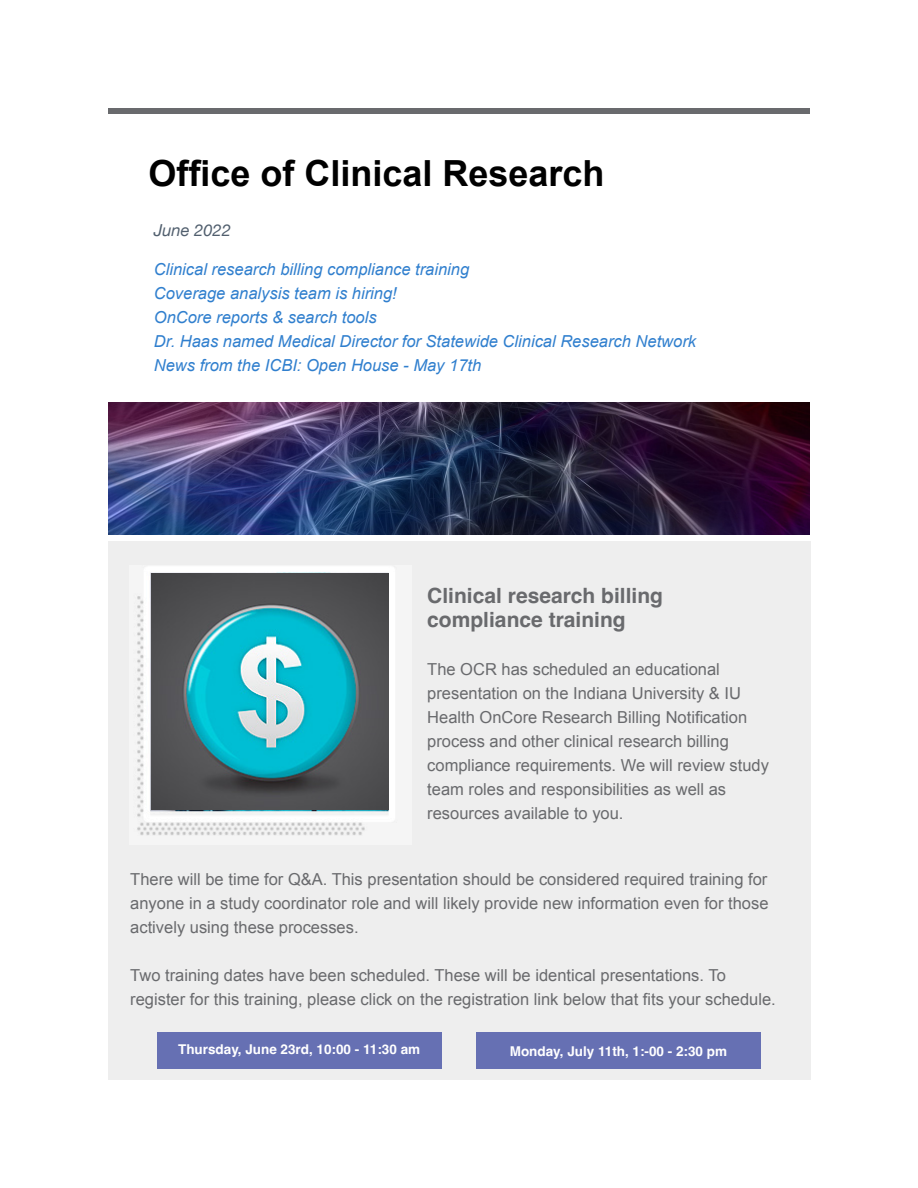
<style>
.page{position:relative;width:918px;height:1188px;background:#fff}
.page>*{position:absolute;margin:0;border:0;box-sizing:border-box;transform-origin:0 0}
.t1{font:700 36px "Arial";color:#000}
.t2{font:700 21px "Helvetica";color:#696a6d}
.t3{font:16.5px/24px "Arial";color:#696a6d}
.t4{font:italic 16.5px "Arial";color:#307fce}
.t5{font:italic 16.5px "Helvetica Neue";color:#515f6e}
.t6{font:700 13.5px "Helvetica";color:#fff}
</style>
<div class="page">
<div style="left:108px;top:108px;width:702px;height:6px;background:#696a6d"></div>
<img style="left:108px;top:403px;width:702px;height:131px">
<div style="left:108px;top:541px;width:702px;height:539px;background:#eee"></div>
<img style="left:137px;top:566px;width:258px;height:269px">
<img style="left:151px;top:574px;width:238px;height:236px">
<div style="left:477px;top:1032px;width:284px;height:37px;background:#6670b3"></div>
<div style="left:157px;top:1032px;width:284px;height:37px;background:#6670b3"></div>
<p class="t1" style="left:148px;top:150px;width:458px">Office of Clinical Research</p>
<p class="t5" style="left:154px;top:219px;width:79px">June 2022</p>
<p class="t4" style="left:154px;top:259px;width:317px">Clinical research billing compliance training</p>
<p class="t4" style="left:154px;top:283px;width:244px">Coverage analysis team is hiring!</p>
<p class="t4" style="left:154px;top:307px;width:224px">OnCore reports &amp; search tools</p>
<p class="t4" style="left:154px;top:331px;width:544px">Dr. Haas named Medical Director for Statewide Clinical Research Network</p>
<p class="t4" style="left:154px;top:355px;width:329px">News from the ICBI: Open House - May 17th</p>
<p class="t2" style="left:427px;top:583px;width:237px">Clinical research billing</p>
<p class="t2" style="left:427px;top:607px;width:200px">compliance training</p>
<p class="t3" style="left:427px;top:657px;width:343px">The OCR has scheduled an educational presentation on the Indiana University &amp; IU Health OnCore Research Billing Notification process and other clinical research billing compliance requirements. We will review study team roles and responsibilities as well as resources available to you.</p>
<p class="t3" style="left:130px;top:867px;width:640px;text-align:justify">There will be time for Q&amp;A. This presentation should be considered required training for anyone in a study coordinator role and will likely provide new information even for those actively using these processes.</p>
<p class="t3" style="left:130px;top:963px;width:647px">Two training dates have been scheduled. These will be identical presentations. To register for this training, please click on the registration link below that fits your schedule.</p>
<p class="t6" style="left:178px;top:1041px;width:244px">Thursday, June 23rd, 10:00 - 11:30 am</p>
<p class="t6" style="left:510px;top:1043px;width:219px">Monday, July 11th, 1:-00 - 2:30 pm</p>
</div>
